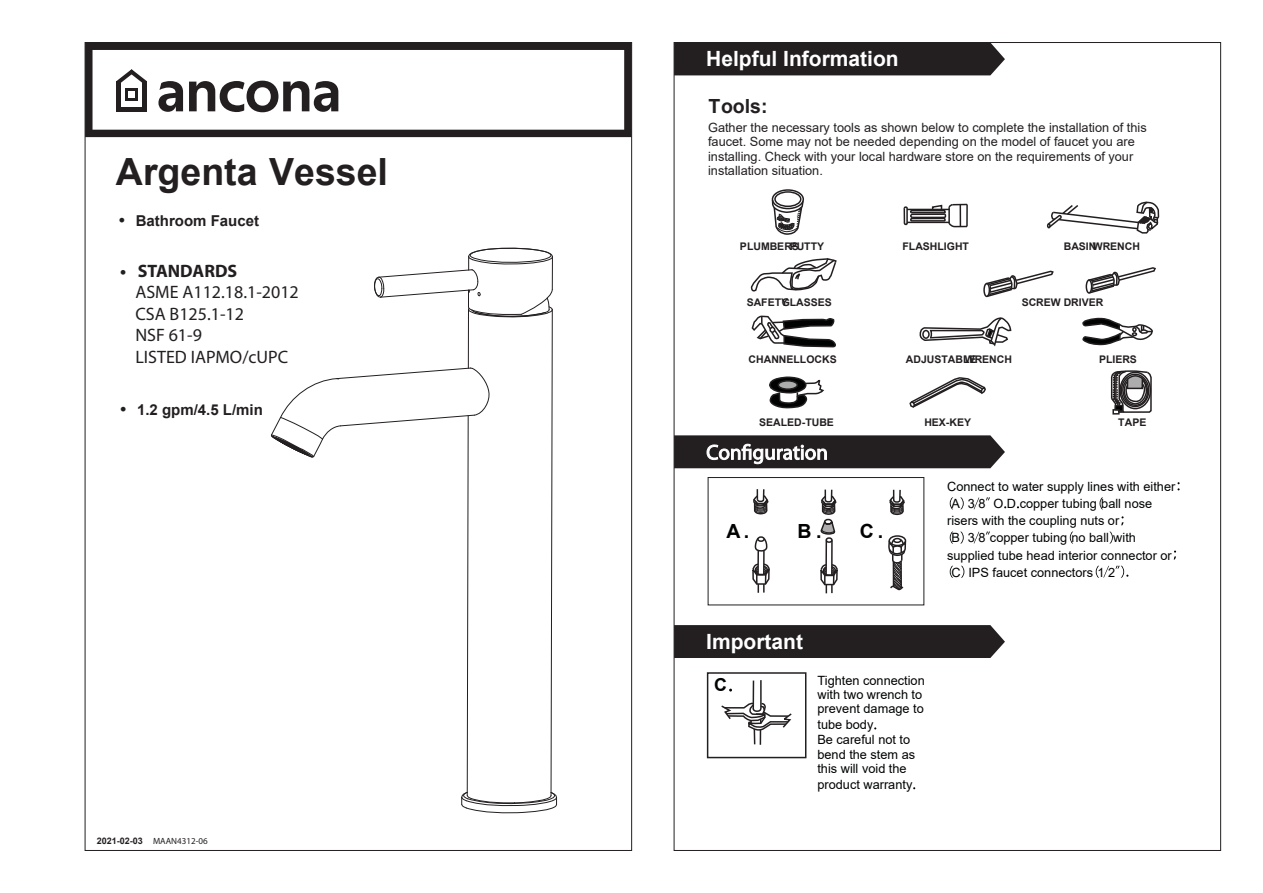
<style>
.page{position:relative;width:1263px;height:893px;background:#fff}
.page>*{position:absolute;margin:0;border:0;box-sizing:border-box;transform-origin:0 0}
.t1{font:700 37.5px "Arial";color:#231f20}
.t2{font:700 21px "Arial";color:#fff}
.t3{font:700 19.5px "Arial";color:#231f20}
.t4{font:700 19.5px "Arial";color:#010202}
.t5{font:18px/21.6px "Myriad Pro";color:#231f20}
.t6{font:700 18px "Myriad Pro";color:#231f20}
.t7{font:700 17.85px "Arial";color:#010202}
.t8{font:700 15px "Arial";color:#231f20}
.t9{font:12.75px/14.5px "Arial";color:#010202}
.t10{font:12.75px/14.2px "Arial";color:#231f20}
.t11{font:700 10.5px "Arial";color:#231f20}
.t12{font:9px "Myriad Pro";color:#231f20}
.s1{font-family:"Myriad Pro";font-weight:400;font-size:22.5px}
.s2{font-family:"Arial";font-weight:700}
</style>
<div class="page">
<svg style="left:903px;top:203px;width:65px;height:25px"></svg>
<svg style="left:1046px;top:201px;width:114px;height:33px"></svg>
<svg style="left:751px;top:258px;width:86px;height:34px"></svg>
<svg style="left:1082px;top:317px;width:71px;height:29px"></svg>
<svg style="left:751px;top:315px;width:85px;height:33px"></svg>
<svg style="left:919px;top:317px;width:93px;height:30px"></svg>
<div style="left:922px;top:330px;width:8px;height:9px;border:2px solid #231f20;border-radius:50%"></div>
<div style="left:772px;top:189px;width:32px;height:20px;border:2px solid #231f20;border-radius:50%"></div>
<div style="left:774px;top:191px;width:27px;height:16px;border:2px solid #231f20;border-radius:50%"></div>
<svg style="left:771px;top:199px;width:33px;height:36px"></svg>
<div style="left:983px;top:283px;width:7px;height:14px;border:2px solid #231f20;border-radius:50%"></div>
<svg style="left:984px;top:270px;width:70px;height:28px"></svg>
<div style="left:1085px;top:279px;width:7px;height:15px;border:2px solid #231f20;border-radius:50%"></div>
<svg style="left:1086px;top:267px;width:70px;height:27px"></svg>
<svg style="left:769px;top:376px;width:56px;height:33px"></svg>
<svg style="left:909px;top:377px;width:77px;height:31px"></svg>
<svg style="left:1110px;top:370px;width:42px;height:44px"></svg>
<svg style="left:85px;top:43px;width:547px;height:94px"></svg>
<svg style="left:1099px;top:497px;width:4px;height:12px"></svg>
<svg style="left:1070px;top:532px;width:3px;height:11px"></svg>
<svg style="left:1110px;top:532px;width:3px;height:11px"></svg>
<svg style="left:1096px;top:566px;width:13px;height:12px"></svg>
<svg style="left:1115px;top:566px;width:13px;height:12px"></svg>
<div style="left:707px;top:672px;width:99px;height:86px;border:2px solid #231f20"></div>
<svg style="left:721px;top:680px;width:71px;height:65px"></svg>
<svg style="left:674px;top:433px;width:332px;height:160px"></svg>
<div style="left:674px;top:43px;width:331px;height:32px;background:#231f20"></div>
<div style="left:674px;top:625px;width:331px;height:33px;background:#231f20"></div>
<svg style="left:271px;top:247px;width:287px;height:566px"></svg>
<svg style="left:158px;top:81px;width:25px;height:31px"></svg>
<svg style="left:189px;top:81px;width:149px;height:31px"></svg>
<hr style="left:143px;top:81px;width:4px;height:30px;background:#231f20">
<hr style="left:116px;top:81px;width:4px;height:30px;background:#231f20">
<hr style="left:116px;top:107px;width:31px;height:4px;background:#231f20">
<svg style="left:116px;top:69px;width:31px;height:31px"></svg>
<h1 class="t1" style="left:116px;top:146px;width:274px">Argenta Vessel</h1>
<p class="t8" style="left:119px;top:210px;width:142px"><span class="s1">•</span> Bathroom Faucet</p>
<h3 class="t6" style="left:120px;top:259px;width:119px">• STANDARDS</h3>
<h3 class="t5" style="left:135px;top:281px;width:165px">ASME A112.18.1-2012<br>CSA B125.1-12<br>NSF 61-9<br>LISTED IAPMO/cUPC</h3>
<p class="t8" style="left:120px;top:399px;width:144px"><span class="s1">•</span> 1.2 gpm/4.5 L/min</p>
<p class="t12" style="left:97px;top:836px;width:113px"><span class="s2">2021-02-03</span> MAAN4312-06</p>
<h2 class="t2" style="left:706px;top:44px;width:194px">Helpful Information</h2>
<h3 class="t3" style="left:708px;top:92px;width:61px">Tools:</h3>
<p class="t10" style="left:708px;top:120px;width:440px">Gather the necessary tools as shown below to complete the installation of this faucet. Some may not be needed depending on the model of faucet you are installing. Check with your local hardware store on the requirements of your installation situation.</p>
<p class="t11" style="left:740px;top:239px;width:86px">PLUMBERSPUTTY</p>
<p class="t11" style="left:902px;top:239px;width:68px">FLASHLIGHT</p>
<p class="t11" style="left:1064px;top:239px;width:78px">BASINWRENCH</p>
<p class="t11" style="left:747px;top:295px;width:87px">SAFETYGLASSES</p>
<p class="t11" style="left:1022px;top:295px;width:83px">SCREW DRIVER</p>
<p class="t11" style="left:748px;top:352px;width:90px">CHANNELLOCKS</p>
<p class="t11" style="left:906px;top:352px;width:108px">ADJUSTABLEWRENCH</p>
<p class="t11" style="left:1099px;top:352px;width:39px">PLIERS</p>
<p class="t11" style="left:759px;top:415px;width:76px">SEALED-TUBE</p>
<p class="t11" style="left:924px;top:415px;width:48px">HEX-KEY</p>
<p class="t11" style="left:1118px;top:415px;width:30px">TAPE</p>
<h3 class="t4" style="left:726px;top:517px;width:24px">A.</h3>
<h3 class="t4" style="left:797px;top:518px;width:87px">B. C.</h3>
<h2 class="t2" style="left:706px;top:627px;width:98px">Important</h2>
<h3 class="t7" style="left:714px;top:672px;width:14px">C</h3>
<p class="t9" style="left:817px;top:673px;width:109px">Tighten connection with two wrench to prevent damage to</p>
<p class="t9" style="left:817px;top:717px;width:99px">tube body<br>Be careful not to bend the stem as this will void the</p>
<p class="t9" style="left:817px;top:777px;width:96px">product warranty</p>
<p class="t9" style="left:947px;top:479px;width:230px">Connect to water supply lines with either</p>
<p class="t9" style="left:951px;top:496px;width:202px">A 3 8 O D copper tubing ball nose</p>
<p class="t9" style="left:947px;top:513px;width:174px">risers with the coupling nuts or</p>
<p class="t9" style="left:951px;top:531px;width:186px">B 3 8 copper tubing no ball with</p>
<p class="t9" style="left:947px;top:548px;width:226px">supplied tube head interior connector or</p>
<p class="t9" style="left:951px;top:565px;width:165px">C IPS faucet connectors 1 2</p>
</div>
